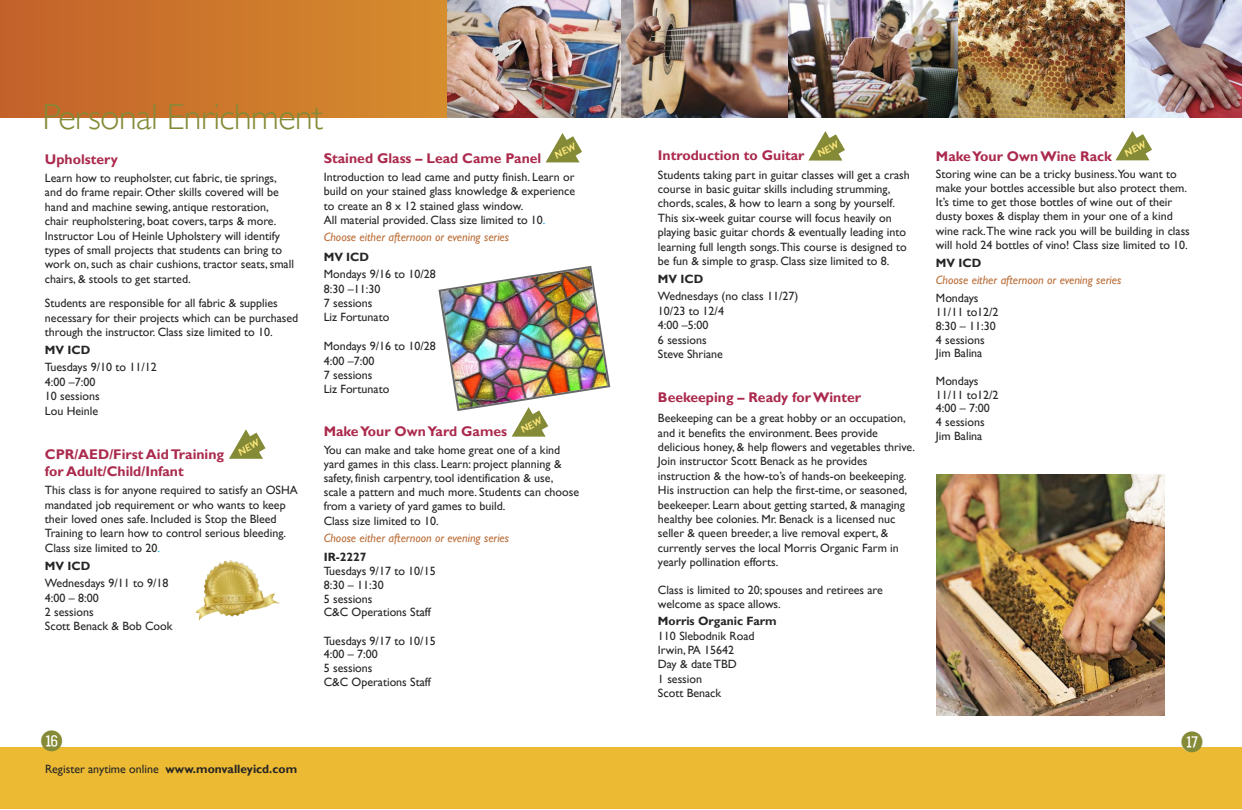
<style>
.page{position:relative;width:1242px;height:810px;background:#fff}
.page>*{position:absolute;margin:0;border:0;box-sizing:border-box;transform-origin:0 0}
.t1{font:300 36px "Gill Sans";letter-spacing:-.015em;color:#848a36}
.t2{font:28px "Fyra Numeric Circle Closed";color:#848a36}
.t3{font:700 14px/16.8px "Gill Sans";color:#ab2a4d}
.t4{font:12px/14.4px "Gill Sans";color:#272526}
.t5{font:italic 12px "Gill Sans";color:#bb6f3a}
.t6{font:700 12px "Gill Sans";color:#272526}
.s1{color:#00acec}
.s2{font-weight:700}
</style>
<div class="page">
<svg style="left:0;top:0;width:447px;height:118px;background:#cc772c"></svg>
<div style="left:0;top:747px;width:1242px;height:61px;background:#ecbb33"></div>
<div style="left:1181px;top:732px;width:20px;height:20px;background:#fff;border-radius:50%"></div>
<img style="left:447px;top:0;width:795px;height:118px">
<img style="left:936px;top:474px;width:228px;height:241px">
<img style="left:204px;top:560px;width:27px;height:30px">
<svg style="left:828px;top:134px;width:17px;height:21px"></svg>
<svg style="left:1135px;top:134px;width:17px;height:20px"></svg>
<svg style="left:565px;top:136px;width:17px;height:20px"></svg>
<img style="left:438px;top:266px;width:173px;height:165px">
<svg style="left:249px;top:432px;width:17px;height:21px"></svg>
<h1 class="t1" style="left:42px;top:97px;width:282px">Personal Enrichment</h1>
<p class="t3" style="left:45px;top:151px;width:75px">Upholstery</p>
<p class="t4" style="left:45px;top:171px;width:251px">Learn how to reupholster, cut fabric, tie springs, and do frame repair. Other skills covered will be hand and machine sewing, antique restoration, chair reupholstering, boat covers, tarps &amp; more.<br>Instructor Lou of Heinle Upholstery will identify types of small projects that students can bring to work on, such as chair cushions, tractor seats, small chairs, &amp; stools to get started.</p>
<p class="t4" style="left:45px;top:296px;width:255px">Students are responsible for all fabric &amp; supplies necessary for their projects which can be purchased through the instructor. Class size limited to 10.</p>
<p class="t6" style="left:45px;top:343px;width:47px">MV ICD</p>
<p class="t4" style="left:45px;top:360px;width:113px">Tuesdays 9/10 to 11/12<br>4:00 –7:00<br>10 sessions<br>Lou Heinle</p>
<p class="t3" style="left:45px;top:446px;width:181px">CPR/AED/First Aid Training for Adult/Child/Infant</p>
<p class="t4" style="left:45px;top:483px;width:254px">This class is for anyone required to satisfy an OSHA mandated job requirement or who wants to keep their loved ones safe. Included is Stop the Bleed Training to learn how to control serious bleeding.<br>Class size limited to 20<span class="s1">.</span></p>
<p class="t6" style="left:45px;top:559px;width:47px">MV ICD</p>
<p class="t4" style="left:45px;top:576px;width:129px">Wednesdays 9/11 to 9/18<br>4:00 – 8:00<br>2 sessions<br>Scott Benack &amp; Bob Cook</p>
<h2 class="t2" style="left:40px;top:725px;width:25px">u</h2>
<p class="t4" style="left:45px;top:762px;width:254px">Register anytime online <span class="s2">www.monvalleyicd.com</span></p>
<p class="t3" style="left:324px;top:149px;width:219px">Stained Glass – Lead Came Panel</p>
<p class="t4" style="left:324px;top:170px;width:253px">Introduction to lead came and putty finish. Learn or build on your stained glass knowledge &amp; experience to create an 8 x 12 stained glass window.<br>All material provided. Class size limited to 10<span class="s1">.</span></p>
<p class="t5" style="left:324px;top:230px;width:187px">Choose either afternoon or evening series</p>
<p class="t6" style="left:324px;top:250px;width:47px">MV ICD</p>
<p class="t4" style="left:324px;top:267px;width:114px">Mondays 9/16 to 10/28<br>8:30 –11:30<br>7 sessions<br>Liz Fortunato</p>
<p class="t4" style="left:324px;top:339px;width:114px">Mondays 9/16 to 10/28<br>4:00 –7:00<br>7 sessions<br>Liz Fortunato</p>
<p class="t3" style="left:324px;top:423px;width:185px">Make Your Own Yard Games</p>
<p class="t4" style="left:324px;top:442px;width:257px">You can make and take home great one of a kind yard games in this class. Learn: project planning &amp; safety, finish carpentry, tool identification &amp; use, scale a pattern and much more. Students can choose from a variety of yard games to build.<br>Class size limited to 10.</p>
<p class="t5" style="left:324px;top:531px;width:187px">Choose either afternoon or evening series</p>
<p class="t6" style="left:324px;top:550px;width:44px">IR-2227</p>
<p class="t4" style="left:324px;top:564px;width:113px;line-height:13.8px">Tuesdays 9/17 to 10/15<br>8:30 – 11:30<br>5 sessions<br>C&amp;C Operations Staff</p>
<p class="t4" style="left:324px;top:634px;width:113px;line-height:13.8px">Tuesdays 9/17 to 10/15<br>4:00 – 7:00<br>5 sessions<br>C&amp;C Operations Staff</p>
<p class="t3" style="left:658px;top:147px;width:148px">Introduction to Guitar</p>
<p class="t4" style="left:658px;top:167px;width:253px">Students taking part in guitar classes will get a crash course in basic guitar skills including strumming, chords, scales, &amp; how to learn a song by yourself.<br>This six-week guitar course will focus heavily on playing basic guitar chords &amp; eventually leading into learning full length songs.This course is designed to be fun &amp; simple to grasp. Class size limited to 8.</p>
<p class="t6" style="left:658px;top:272px;width:47px">MV ICD</p>
<p class="t4" style="left:658px;top:289px;width:142px">Wednesdays (no class 11/27)<br>10/23 to 12/4<br>4:00 –5:00<br>6 sessions<br>Steve Shriane</p>
<p class="t3" style="left:658px;top:389px;width:205px">Beekeeping – Ready for Winter</p>
<p class="t4" style="left:658px;top:411px;width:259px">Beekeeping can be a great hobby or an occupation, and it benefits the environment. Bees provide delicious honey, &amp; help flowers and vegetables thrive.<br>Join instructor Scott Benack as he provides instruction &amp; the how-to’s of hands-on beekeeping.<br>His instruction can help the first-time, or seasoned, beekeeper. Learn about getting started, &amp; managing healthy bee colonies. Mr. Benack is a licensed nuc seller &amp; queen breeder, a live removal expert, &amp; currently serves the local Morris Organic Farm in yearly pollination efforts.</p>
<p class="t4" style="left:658px;top:582px;width:226px">Class is limited to 20; spouses and retirees are welcome as space allows.</p>
<p class="t6" style="left:658px;top:614px;width:120px">Morris Organic Farm</p>
<p class="t4" style="left:658px;top:628px;width:98px">110 Slebodnik Road<br>Irwin, PA 15642<br>Day &amp; date TBD<br>1 session<br>Scott Benack</p>
<p class="t3" style="left:936px;top:147px;width:177px">Make Your Own Wine Rack</p>
<p class="t4" style="left:936px;top:167px;width:255px">Storing wine can be a tricky business.You want to make your bottles accessible but also protect them.<br>It’s time to get those bottles of wine out of their dusty boxes &amp; display them in your one of a kind wine rack.The wine rack you will be building in class will hold 24 bottles of vino! Class size limited to 10.</p>
<p class="t6" style="left:936px;top:256px;width:47px">MV ICD</p>
<p class="t5" style="left:936px;top:273px;width:187px">Choose either afternoon or evening series</p>
<p class="t4" style="left:936px;top:291px;width:64px;line-height:13.8px">Mondays<br>11/11 to12/2<br>8:30 – 11:30<br>4 sessions<br>Jim Balina</p>
<p class="t4" style="left:936px;top:374px;width:64px;line-height:13.8px">Mondays<br>11/11 to12/2<br>4:00 – 7:00<br>4 sessions<br>Jim Balina</p>
<h2 class="t2" style="left:1180px;top:726px;width:25px">i</h2>
</div>
